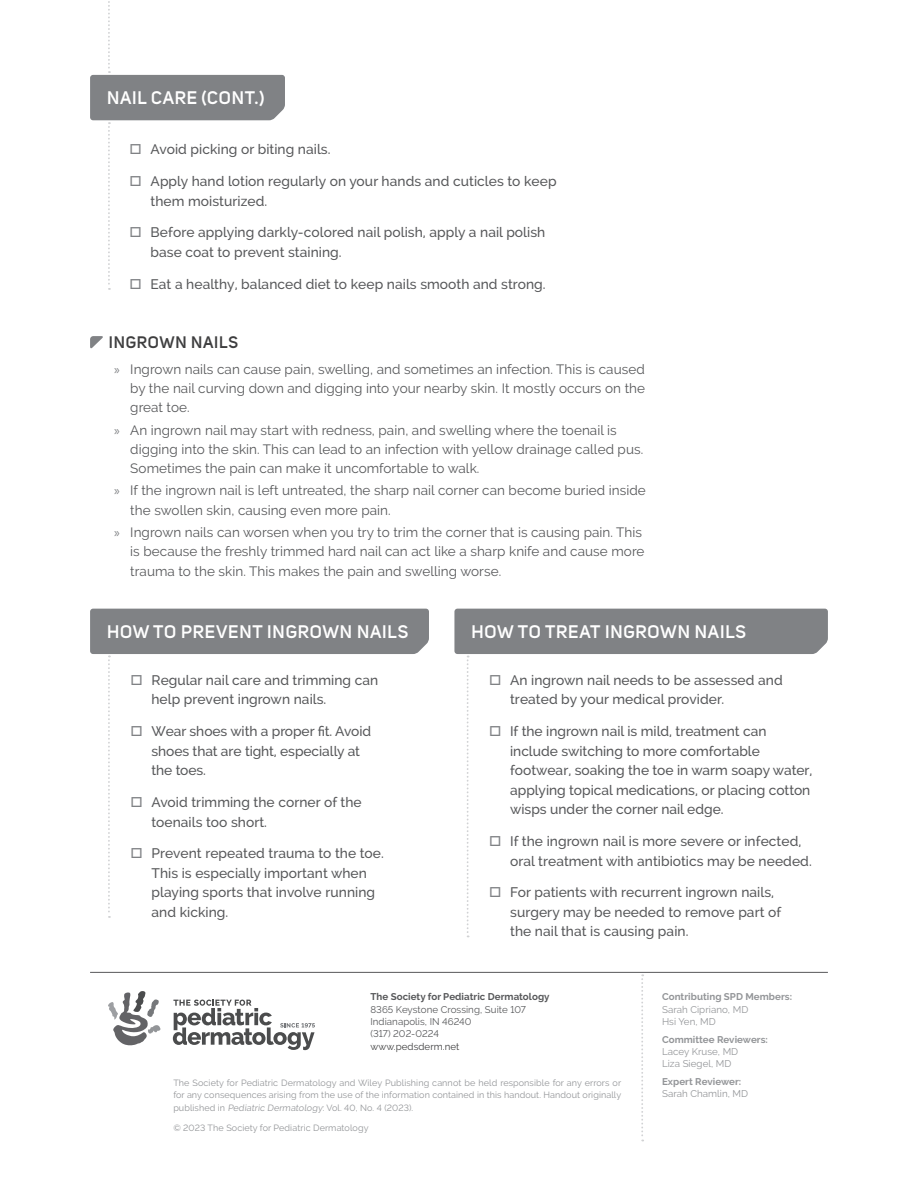
<style>
.page{position:relative;width:918px;height:1188px;background:#fff}
.page>*{position:absolute;margin:0;border:0;box-sizing:border-box;transform-origin:0 0}
.t1{font:600 18px "Uni Sans";letter-spacing:.045em;color:#fff}
.t2{font:600 16.5px "Uni Sans";letter-spacing:.045em;color:#3e3e3f}
.t3{font:500 13.8px/19.5px "Raleway";letter-spacing:.005em;color:#57585a}
.t4{font:13.5px/19.2px "Raleway";letter-spacing:.005em;color:#57585a}
.t5{font:9.75px/12.3px "Raleway";letter-spacing:.005em;color:#939598}
.t6{font:9.75px/12.3px "Raleway";letter-spacing:.005em;color:#57585a}
.t7{font:700 9.75px "Raleway";letter-spacing:.005em;color:#939598}
.t8{font:700 9.75px "Raleway";letter-spacing:.005em;color:#57585a}
.t9{font:9.75px "Raleway";letter-spacing:.005em;color:#3e3e3f}
.t10{font:9px/12.8px "Raleway";letter-spacing:.01em;color:#939598;text-align:justify}
.s1{color:#808285}
.s2{font-family:"Myriad Pro";color:#808285}
</style>
<div class="page">
<svg style="left:641px;top:974px;width:2px;height:167px"></svg>
<svg style="left:108px;top:991px;width:53px;height:55px"></svg>
<svg style="left:173px;top:1000px;width:142px;height:50px"></svg>
<hr style="left:90px;top:972px;width:738px;height:1px;background:#57585a">
<svg style="left:90px;top:336px;width:13px;height:13px"></svg>
<svg style="left:90px;top:1px;width:195px;height:289px"></svg>
<svg style="left:90px;top:609px;width:339px;height:309px"></svg>
<div style="left:107px;top:624px;width:301px;height:15px;background:#808285"></div>
<svg style="left:454px;top:609px;width:374px;height:328px"></svg>
<div style="left:471px;top:624px;width:336px;height:15px;background:#808285"></div>
<h1 class="t1" style="left:107px;top:84px;width:159px">NAIL CARE (CONT.)</h1>
<p class="t3" style="left:130px;top:140px;width:202px"><span class="s1">□</span> Avoid picking or biting nails.</p>
<p class="t3" style="left:151px;top:171px;width:407px;text-indent:-21px"><span class="s1">□</span> Apply hand lotion regularly on your hands and cuticles to keep them moisturized.</p>
<p class="t3" style="left:151px;top:223px;width:396px;text-indent:-21px"><span class="s1">□</span> Before applying darkly-colored nail polish, apply a nail polish base coat to prevent staining.</p>
<p class="t3" style="left:130px;top:274px;width:418px"><span class="s1">□</span> Eat a healthy, balanced diet to keep nails smooth and strong.</p>
<p class="t2" style="left:109px;top:330px;width:131px">INGROWN NAILS</p>
<p class="t4" style="left:130px;top:359px;width:516px;text-align:justify;text-indent:-16px"><span class="s2">»</span> Ingrown nails can cause pain, swelling, and sometimes an infection. This is caused by the nail curving down and digging into your nearby skin. It mostly occurs on the great toe.</p>
<p class="t4" style="left:130px;top:420px;width:515px;text-indent:-16px"><span class="s2">»</span> An ingrown nail may start with redness, pain, and swelling where the toenail is digging into the skin. This can lead to an infection with yellow drainage called pus.<br>Sometimes the pain can make it uncomfortable to walk.</p>
<p class="t4" style="left:130px;top:481px;width:517px;text-indent:-16px"><span class="s2">»</span> If the ingrown nail is left untreated, the sharp nail corner can become buried inside the swollen skin, causing even more pain.</p>
<p class="t4" style="left:130px;top:523px;width:516px;text-indent:-16px"><span class="s2">»</span> Ingrown nails can worsen when you try to trim the corner that is causing pain. This is because the freshly trimmed hard nail can act like a sharp knife and cause more trauma to the skin. This makes the pain and swelling worse.</p>
<h1 class="t1" style="left:107px;top:618px;width:303px">HOW TO PREVENT INGROWN NAILS</h1>
<h1 class="t1" style="left:471px;top:618px;width:276px">HOW TO TREAT INGROWN NAILS</h1>
<p class="t3" style="left:151px;top:670px;width:228px;text-indent:-21px"><span class="s1">□</span> Regular nail care and trimming can help prevent ingrown nails.</p>
<p class="t3" style="left:151px;top:721px;width:221px;text-indent:-21px"><span class="s1">□</span> Wear shoes with a proper fit. Avoid shoes that are tight, especially at the toes.</p>
<p class="t3" style="left:151px;top:792px;width:212px;text-indent:-21px"><span class="s1">□</span> Avoid trimming the corner of the toenails too short.</p>
<p class="t3" style="left:151px;top:844px;width:234px;text-indent:-21px"><span class="s1">□</span> Prevent repeated trauma to the toe.<br>This is especially important when playing sports that involve running and kicking.</p>
<p class="t3" style="left:510px;top:670px;width:274px;text-indent:-21px"><span class="s1">□</span> An ingrown nail needs to be assessed and treated by your medical provider.</p>
<p class="t3" style="left:510px;top:721px;width:304px;text-indent:-21px"><span class="s1">□</span> If the ingrown nail is mild, treatment can include switching to more comfortable footwear, soaking the toe in warm soapy water, applying topical medications, or placing cotton wisps under the corner nail edge.</p>
<p class="t3" style="left:510px;top:831px;width:303px;text-indent:-21px"><span class="s1">□</span> If the ingrown nail is more severe or infected, oral treatment with antibiotics may be needed.</p>
<p class="t3" style="left:510px;top:883px;width:273px;text-indent:-21px"><span class="s1">□</span> For patients with recurrent ingrown nails, surgery may be needed to remove part of the nail that is causing pain.</p>
<p class="t8" style="left:370px;top:991px;width:181px">The Society for Pediatric Dermatology</p>
<p class="t6" style="left:370px;top:1003px;width:157px">8365 Keystone Crossing, Suite 107<br>Indianapolis, IN 46240<br>(317) 202-0224</p>
<p class="t9" style="left:370px;top:1041px;width:91px">www.pedsderm.net</p>
<p class="t10" style="left:173px;top:1076px;width:449px">The Society for Pediatric Dermatology and Wiley Publishing cannot be held responsible for any errors or for any consequences arising from the use of the information contained in this handout. Handout originally published in Pediatric Dermatology: Vol. 40, No. 4 (2023).</p>
<p class="t10" style="left:173px;top:1121px;width:197px">© 2023 The Society for Pediatric Dermatology</p>
<p class="t7" style="left:662px;top:991px;width:132px">Contributing SPD Members:</p>
<p class="t5" style="left:662px;top:1003px;width:88px">Sarah Cipriano, MD<br>Hsi Yen, MD</p>
<p class="t7" style="left:662px;top:1034px;width:107px">Committee Reviewers:</p>
<p class="t5" style="left:662px;top:1046px;width:78px;line-height:11.7px">Lacey Kruse, MD<br>Liza Siegel, MD</p>
<p class="t7" style="left:662px;top:1076px;width:81px">Expert Reviewer:</p>
<p class="t5" style="left:662px;top:1087px;width:88px">Sarah Chamlin, MD</p>
</div>
